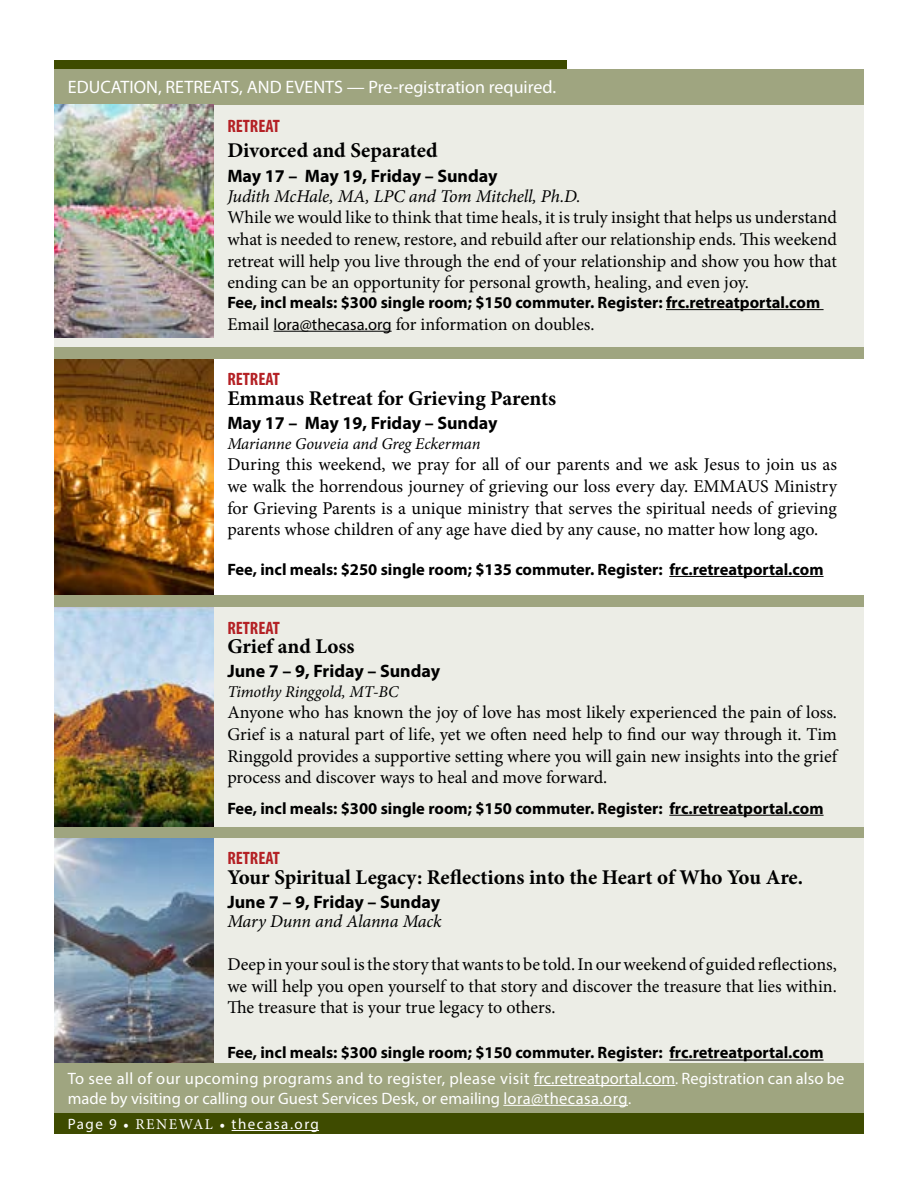
<style>
.page{position:relative;width:918px;height:1188px;background:#fff}
.page>*{position:absolute;margin:0;border:0;box-sizing:border-box;transform-origin:0 0}
.t1{font:700 21px "Minion Pro";color:#000}
.t2{font:18px/21.6px "Minion Pro";letter-spacing:-.005em;color:#000;text-align:justify}
.t3{font:700 18px "Myriad Pro";color:#000}
.t4{font:italic 18px "Minion Pro";letter-spacing:-.01em;color:#000}
.t5{font:18px "Myriad Pro";color:#fff}
.t6{font:700 condensed 18px "Myriad Pro";color:#b42024}
.t7{font:700 16.5px "Myriad Pro";color:#000}
.t8{font:16.5px/19.8px "Myriad Pro";color:#fff}
.t9{font:italic 16.5px "Minion Pro";letter-spacing:-.01em;color:#000}
.t10{font:15px "Myriad Pro";letter-spacing:.1em;color:#fff}
.s1{font-family:"Myriad Pro";font-size:16.5px}
.s2{font-size:15px}
.s3{font-family:"Minion Pro"}
</style>
<div class="page">
<hr style="left:669px;top:576px;width:155px;height:1px;background:#000">
<img style="left:54px;top:359px;width:160px;height:236px">
<div style="left:54px;top:1113px;width:810px;height:21px;background:#3e4b00"></div>
<hr style="left:232px;top:1130px;width:87px;height:1px;background:#fff">
<div style="left:54px;top:60px;width:513px;height:19px;background:#3e4b00"></div>
<div style="left:54px;top:69px;width:810px;height:36px;background:#9fa580"></div>
<div style="left:54px;top:1063px;width:810px;height:50px;background:#9fa580"></div>
<hr style="left:534px;top:1085px;width:141px;height:1px;background:#fff">
<hr style="left:503px;top:1105px;width:125px;height:1px;background:#fff">
<div style="left:214px;top:837px;width:650px;height:226px;background:#ecede6"></div>
<hr style="left:669px;top:1060px;width:155px;height:1px;background:#000">
<img style="left:54px;top:838px;width:160px;height:224px">
<div style="left:54px;top:347px;width:810px;height:12px;background:#9fa580"></div>
<div style="left:54px;top:826px;width:810px;height:12px;background:#9fa580"></div>
<div style="left:54px;top:595px;width:810px;height:11px;background:#9fa580"></div>
<div style="left:214px;top:105px;width:650px;height:241px;background:#ecede6"></div>
<hr style="left:666px;top:309px;width:158px;height:1px;background:#000">
<hr style="left:274px;top:331px;width:118px;height:1px;background:#000">
<div style="left:54px;top:105px;width:160px;height:242px;background:#ecede6"></div>
<img style="left:54px;top:105px;width:160px;height:232px">
<div style="left:214px;top:607px;width:650px;height:219px;background:#ecede6"></div>
<hr style="left:669px;top:815px;width:155px;height:1px;background:#000">
<img style="left:54px;top:607px;width:160px;height:219px">
<p class="t5" style="left:68px;top:76px;width:490px">EDUCATION, RETREATS, AND EVENTS — Pre-registration required.</p>
<p class="t6" style="left:227px;top:115px;width:54px">RETREAT</p>
<p class="t1" style="left:227px;top:136px;width:212px">Divorced and Separated</p>
<p class="t3" style="left:227px;top:164px;width:272px">May 17 – May 19, Friday – Sunday</p>
<p class="t4" style="left:227px;top:184px;width:355px">Judith McHale, MA, LPC and Tom Mitchell, Ph.D.</p>
<p class="t2" style="left:227px;top:207px;width:611px">While we would like to think that time heals, it is truly insight that helps us understand what is needed to renew, restore, and rebuild after our relationship ends. This weekend retreat will help you live through the end of your relationship and show you how that ending can be an opportunity for personal growth, healing, and even joy.</p>
<p class="t7" style="left:227px;top:292px;width:594px">Fee, incl meals: $300 single room; $150 commuter. Register: frc.retreatportal.com</p>
<p class="t2" style="left:227px;top:313px;width:369px">Email <span class="s1">lora@thecasa.org</span> for information on doubles.</p>
<p class="t6" style="left:227px;top:368px;width:54px">RETREAT</p>
<p class="t1" style="left:227px;top:383px;width:330px">Emmaus Retreat for Grieving Parents</p>
<p class="t3" style="left:227px;top:411px;width:272px">May 17 – May 19, Friday – Sunday</p>
<p class="t9" style="left:227px;top:432px;width:255px">Marianne Gouveia and Greg Eckerman</p>
<p class="t2" style="left:227px;top:454px;width:611px">During this weekend, we pray for all of our parents and we ask Jesus to join us as we walk the horrendous journey of grieving our loss every day. EMMAUS Ministry for Grieving Parents is a unique ministry that serves the spiritual needs of grieving parents whose children of any age have died by any cause, no matter how long ago.</p>
<p class="t7" style="left:227px;top:558px;width:598px">Fee, incl meals: $250 single room; $135 commuter. Register: frc.retreatportal.com</p>
<p class="t6" style="left:227px;top:617px;width:54px">RETREAT</p>
<p class="t1" style="left:227px;top:632px;width:129px">Grief and Loss</p>
<p class="t3" style="left:227px;top:660px;width:214px">June 7 – 9, Friday – Sunday</p>
<p class="t9" style="left:227px;top:680px;width:173px">Timothy Ringgold, MT-BC</p>
<p class="t2" style="left:227px;top:702px;width:611px">Anyone who has known the joy of love has most likely experienced the pain of loss.<br>Grief is a natural part of life, yet we often need help to find our way through it. Tim Ringgold provides a supportive setting where you will gain new insights into the grief process and discover ways to heal and move forward.</p>
<p class="t7" style="left:227px;top:797px;width:598px">Fee, incl meals: $300 single room; $150 commuter. Register: frc.retreatportal.com</p>
<p class="t6" style="left:227px;top:847px;width:54px">RETREAT</p>
<p class="t1" style="left:227px;top:862px;width:577px">Your Spiritual Legacy: Reflections into the Heart of Who You Are.</p>
<p class="t3" style="left:227px;top:890px;width:214px">June 7 – 9, Friday – Sunday</p>
<p class="t4" style="left:227px;top:909px;width:216px">Mary Dunn and Alanna Mack</p>
<p class="t2" style="left:227px;top:953px;width:611px">Deep in your soul is the story that wants to be told. In our weekend of guided reflections, we will help you open yourself to that story and discover the treasure that lies within.<br>The treasure that is your true legacy to others.</p>
<p class="t7" style="left:227px;top:1042px;width:598px">Fee, incl meals: $300 single room; $150 commuter. Register: frc.retreatportal.com</p>
<p class="t8" style="left:68px;top:1068px;width:778px">To see all of our upcoming programs and to register, please visit frc.retreatportal.com<span class="s2">.</span> Registration can also be made by visiting or calling our Guest Services Desk, or emailing lora@thecasa.org<span class="s2">.</span></p>
<p class="t10" style="left:68px;top:1115px;width:253px">Page 9 <span class="s3">• RENEWAL •</span> thecasa.org</p>
</div>
